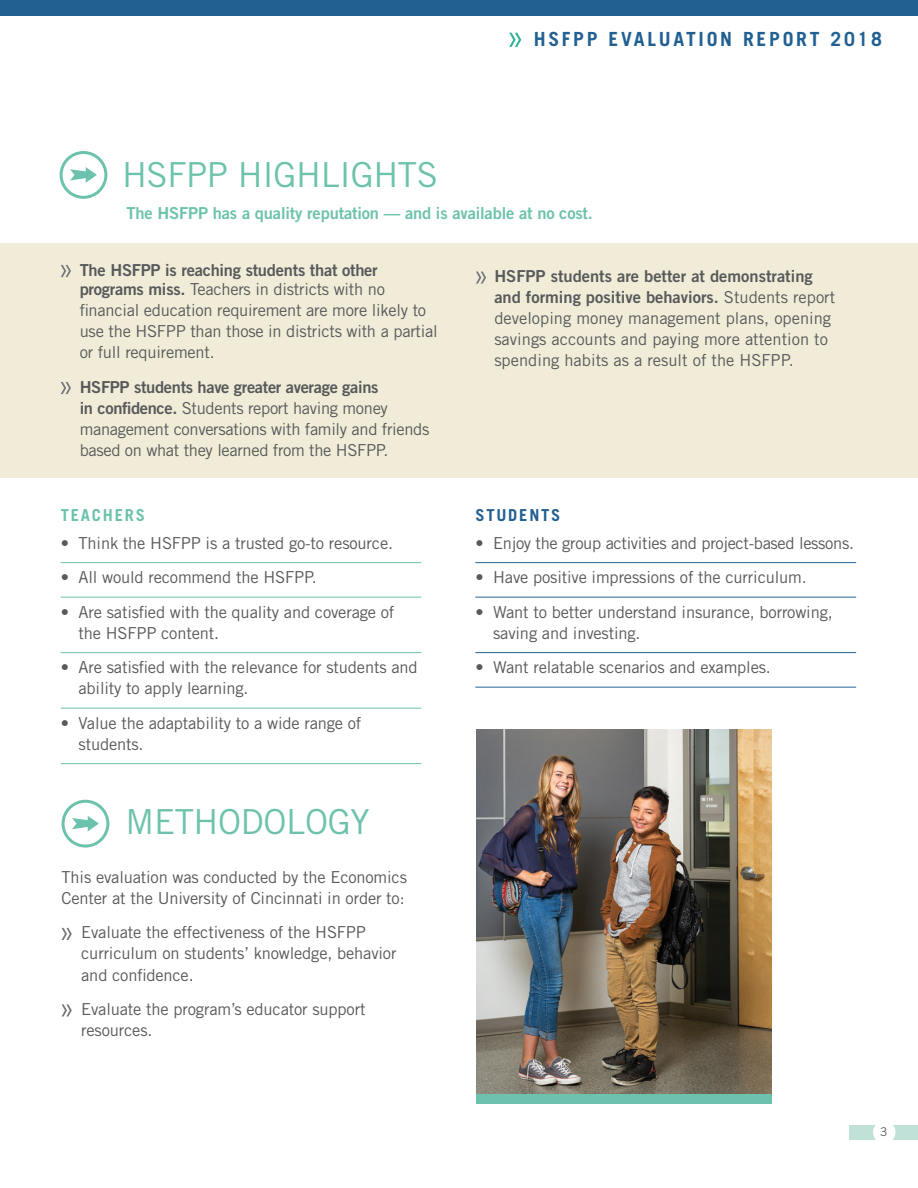
<style>
.page{position:relative;width:918px;height:1188px;background:#fff}
.page>*{position:absolute;margin:0;border:0;box-sizing:border-box;transform-origin:0 0}
.t1{font:34.5px "Trade Gothic LT Std";letter-spacing:-.01em;color:#6cc2ac}
.t2{font:700 19.5px "Trade Gothic LT Std";letter-spacing:.14em;color:#236092}
.t3{font:16.5px/21px "Trade Gothic LT Std";letter-spacing:-.01em;color:#58595b}
.t4{font:16.5px/21px "Trade Gothic LT Std Bd 2";letter-spacing:-.015em;color:#58595b}
.t5{font:16.5px "Trade Gothic LT Std Bd 2";letter-spacing:-.01em;color:#6cc2ac}
.t6{font:700 16.5px "Trade Gothic LT Std";letter-spacing:.11em;color:#6cc2ac}
.t7{font:700 16.5px "Trade Gothic LT Std";letter-spacing:.11em;color:#236092}
.t8{font:12px "Trade Gothic LT Std";color:#58595b}
.s1{font-family:"Trade Gothic LT Std Bd 2"}
.s2{font-family:"Trade Gothic LT Std"}
</style>
<div class="page">
<div style="left:0;top:0;width:918px;height:16px;background:#236092"></div>
<svg style="left:509px;top:33px;width:12px;height:14px"></svg>
<div style="left:849px;top:1125px;width:69px;height:15px;background:#bfe1d7"></div>
<div style="left:873px;top:1121px;width:22px;height:23px;background:#fff;border-radius:50%"></div>
<div style="left:0;top:243px;width:918px;height:234px;background:#f0ecd7"></div>
<svg style="left:60px;top:151px;width:47px;height:48px"></svg>
<svg style="left:62px;top:800px;width:47px;height:48px"></svg>
<svg style="left:61px;top:265px;width:10px;height:12px"></svg>
<svg style="left:61px;top:382px;width:10px;height:12px"></svg>
<hr style="left:61px;top:562px;width:360px;height:1px;background:#6cc2ac">
<hr style="left:61px;top:597px;width:360px;height:1px;background:#6cc2ac">
<hr style="left:61px;top:652px;width:360px;height:1px;background:#6cc2ac">
<hr style="left:61px;top:708px;width:360px;height:1px;background:#6cc2ac">
<hr style="left:61px;top:763px;width:360px;height:1px;background:#6cc2ac">
<hr style="left:475px;top:562px;width:381px;height:1px;background:#236092">
<hr style="left:475px;top:597px;width:381px;height:1px;background:#236092">
<hr style="left:475px;top:652px;width:381px;height:1px;background:#236092">
<hr style="left:475px;top:687px;width:381px;height:1px;background:#236092">
<svg style="left:62px;top:928px;width:10px;height:12px"></svg>
<svg style="left:62px;top:1004px;width:10px;height:12px"></svg>
<img style="left:477px;top:729px;width:295px;height:365px">
<div style="left:477px;top:1094px;width:295px;height:10px;background:#6cc2ac"></div>
<svg style="left:476px;top:272px;width:10px;height:12px"></svg>
<h1 class="t1" style="left:122px;top:154px;width:317px">HSFPP HIGHLIGHTS</h1>
<p class="t2" style="left:534px;top:27px;width:350px">HSFPP EVALUATION REPORT 2018</p>
<p class="t5" style="left:127px;top:203px;width:468px">The HSFPP has a quality reputation — and is available at no cost.</p>
<p class="t4" style="left:80px;top:259px;width:300px">The HSFPP is reaching students that other</p>
<p class="t3" style="left:80px;top:279px;width:360px"><span class="s1">programs miss.</span> Teachers in districts with no financial education requirement are more likely to use the HSFPP than those in districts with a partial or full requirement.</p>
<p class="t4" style="left:80px;top:376px;width:300px">HSFPP students have greater average gains</p>
<p class="t3" style="left:80px;top:397px;width:351px"><span class="s1">in confidence.</span> Students report having money management conversations with family and friends based on what they learned from the HSFPP.</p>
<p class="t6" style="left:61px;top:505px;width:86px">TEACHERS</p>
<p class="t3" style="left:61px;top:532px;width:334px">• Think the HSFPP is a trusted go-to resource.</p>
<p class="t3" style="left:61px;top:567px;width:258px">• All would recommend the HSFPP.</p>
<p class="t3" style="left:79px;top:601px;width:317px;text-indent:-18px">• Are satisfied with the quality and coverage of the HSFPP content.</p>
<p class="t3" style="left:79px;top:657px;width:341px;text-indent:-18px">• Are satisfied with the relevance for students and ability to apply learning.</p>
<p class="t3" style="left:79px;top:712px;width:284px;text-indent:-18px">• Value the adaptability to a wide range of students.</p>
<h1 class="t1" style="left:126px;top:801px;width:245px">METHODOLOGY</h1>
<p class="t3" style="left:62px;top:866px;width:347px">This evaluation was conducted by the Economics<br>Center at the University of Cincinnati in order to:</p>
<p class="t3" style="left:81px;top:922px;width:317px">Evaluate the effectiveness of the HSFPP curriculum on students’ knowledge, behavior and confidence.</p>
<p class="t3" style="left:81px;top:998px;width:286px">Evaluate the program’s educator support resources.</p>
<p class="t4" style="left:494px;top:265px;width:342px">HSFPP students are better at demonstrating and forming positive behaviors. <span class="s2">Students report</span></p>
<p class="t3" style="left:494px;top:308px;width:338px">developing money management plans, opening savings accounts and paying more attention to spending habits as a result of the HSFPP.</p>
<p class="t7" style="left:475px;top:505px;width:87px">STUDENTS</p>
<p class="t3" style="left:475px;top:532px;width:380px">• Enjoy the group activities and project-based lessons.</p>
<p class="t3" style="left:475px;top:567px;width:333px">• Have positive impressions of the curriculum.</p>
<p class="t3" style="left:493px;top:601px;width:341px;text-indent:-18px">• Want to better understand insurance, borrowing, saving and investing.</p>
<p class="t3" style="left:475px;top:657px;width:297px">• Want relatable scenarios and examples.</p>
<p class="t8" style="left:880px;top:1125px;width:9px">3</p>
</div>
